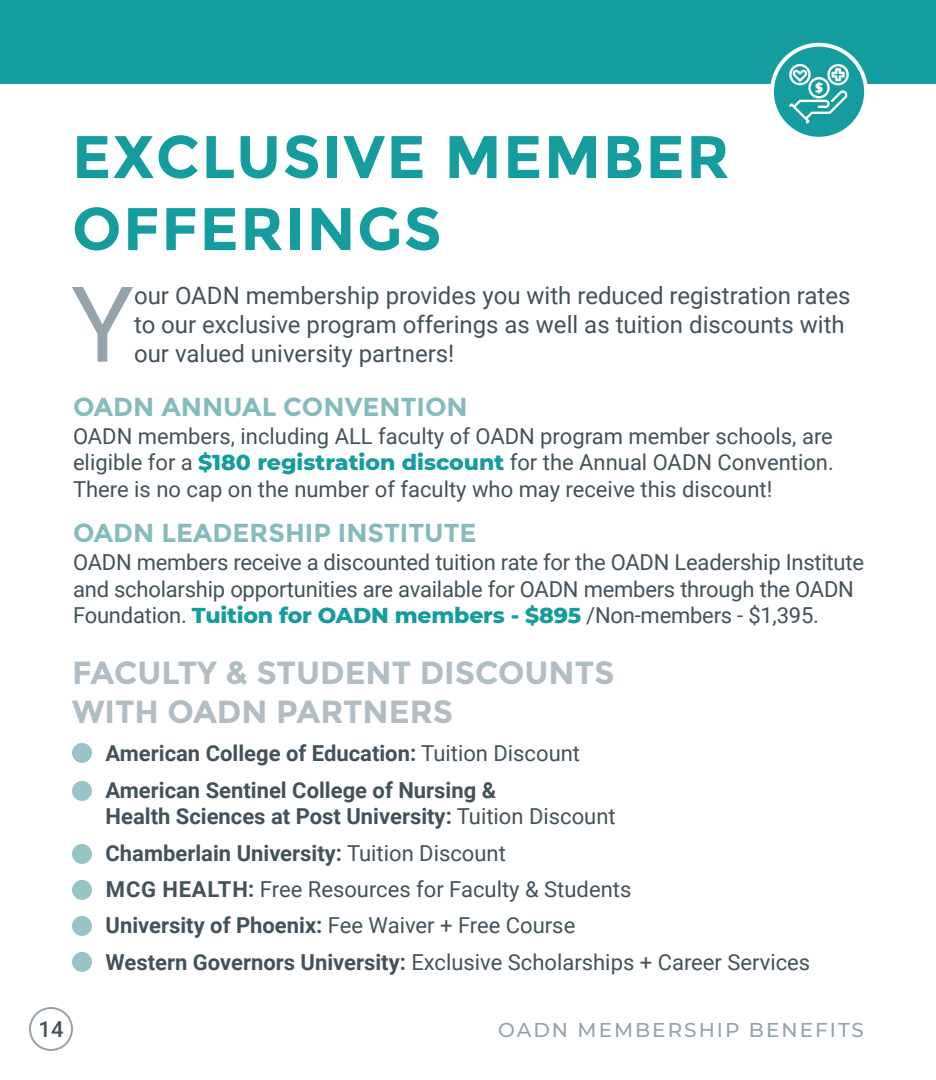
<style>
.page{position:relative;width:936px;height:1080px;background:#fff}
.page>*{position:absolute;margin:0;border:0;box-sizing:border-box;transform-origin:0 0}
.body{font:105px "Roboto";color:#95a3ab}
.headline{font:700 60px/72px "Montserrat";letter-spacing:.025em;color:#149c9e}
.Subhead{font:700 32px/38.4px "Montserrat";color:#b1bcc3}
.Subhead-2{font:700 26px "Montserrat";color:#86bbbe}
.body-2{font:24px/28.8px "Roboto";color:#43525a}
.body-3{font:22px/26.4px "Roboto";letter-spacing:-.01em;color:#43525a;text-align:justify}
.body-4{font:700 22px/26.4px "Roboto";color:#43525a}
.t1{font:500 22px "Roboto";color:#43525a}
.t2{font:500 20px "Montserrat";letter-spacing:.1em;color:#95a3ab}
.s1{font-family:"Montserrat";font-weight:800;color:#149c9e}
.s2{font-weight:400}
.s3{font-weight:700}
</style>
<div class="page">
<div style="left:29px;top:1007px;width:44px;height:44px;border:2px solid #95a3ab;border-radius:50%"></div>
<div style="left:0;top:0;width:936px;height:84px;background:#149c9e"></div>
<div style="left:772px;top:45px;width:94px;height:94px;background:#149c9e;border-radius:50%"></div>
<div style="left:770px;top:43px;width:98px;height:98px;border:4px solid #fff;border-radius:50%"></div>
<svg style="left:789px;top:64px;width:60px;height:60px"></svg>
<div style="left:72px;top:743px;width:20px;height:20px;background:#99c4c7;border-radius:50%"></div>
<div style="left:72px;top:781px;width:20px;height:20px;background:#99c4c7;border-radius:50%"></div>
<div style="left:72px;top:844px;width:20px;height:20px;background:#99c4c7;border-radius:50%"></div>
<div style="left:72px;top:880px;width:20px;height:20px;background:#99c4c7;border-radius:50%"></div>
<div style="left:72px;top:916px;width:20px;height:20px;background:#99c4c7;border-radius:50%"></div>
<div style="left:72px;top:952px;width:20px;height:20px;background:#99c4c7;border-radius:50%"></div>
<p class="headline" style="left:72px;top:121px;width:659px">EXCLUSIVE MEMBER<br>OFFERINGS</p>
<p class="body" style="left:71px;top:251px;width:65px">Y</p>
<p class="body-2" style="left:134px;top:280px;width:718px">our OADN membership provides you with reduced registration rates to our exclusive program offerings as well as tuition discounts with our valued university partners!</p>
<p class="Subhead-2" style="left:73px;top:391px;width:396px">OADN ANNUAL CONVENTION</p>
<p class="body-3" style="left:73px;top:422px;width:762px">OADN members, including ALL faculty of OADN program member schools, are eligible for a <span class="s1">$180 registration discount</span> for the Annual OADN Convention.<br>There is no cap on the number of faculty who may receive this discount!</p>
<p class="Subhead-2" style="left:73px;top:517px;width:405px">OADN LEADERSHIP INSTITUTE</p>
<p class="body-3" style="left:73px;top:549px;width:793px;text-align:left">OADN members receive a discounted tuition rate for the OADN Leadership Institute and scholarship opportunities are available for OADN members through the OADN<br>Foundation. <span class="s1">Tuition for OADN members - $895</span> /Non-members - $1,395.</p>
<p class="Subhead" style="left:72px;top:654px;width:544px">FACULTY &amp; STUDENT DISCOUNTS<br>WITH OADN PARTNERS</p>
<p class="body-4" style="left:106px;top:740px;width:476px">American College of Education: <span class="s2">Tuition Discount</span></p>
<p class="body-4" style="left:106px;top:776px;width:512px">American Sentinel College of Nursing &amp;<br>Health Sciences at Post University: <span class="s2">Tuition Discount</span></p>
<p class="body-4" style="left:106px;top:839px;width:402px">Chamberlain University: <span class="s2">Tuition Discount</span></p>
<p class="body-3" style="left:106px;top:875px;width:527px"><span class="s3">MCG HEALTH:</span> Free Resources for Faculty &amp; Students</p>
<p class="body-4" style="left:106px;top:912px;width:471px">University of Phoenix: <span class="s2">Fee Waiver + Free Course</span></p>
<p class="body-3" style="left:106px;top:948px;width:706px"><span class="s3">Western Governors University:</span> Exclusive Scholarships + Career Services</p>
<p class="t1" style="left:38px;top:1013px;width:27px">14</p>
<p class="t2" style="left:498px;top:1016px;width:367px">OADN MEMBERSHIP BENEFITS</p>
</div>
